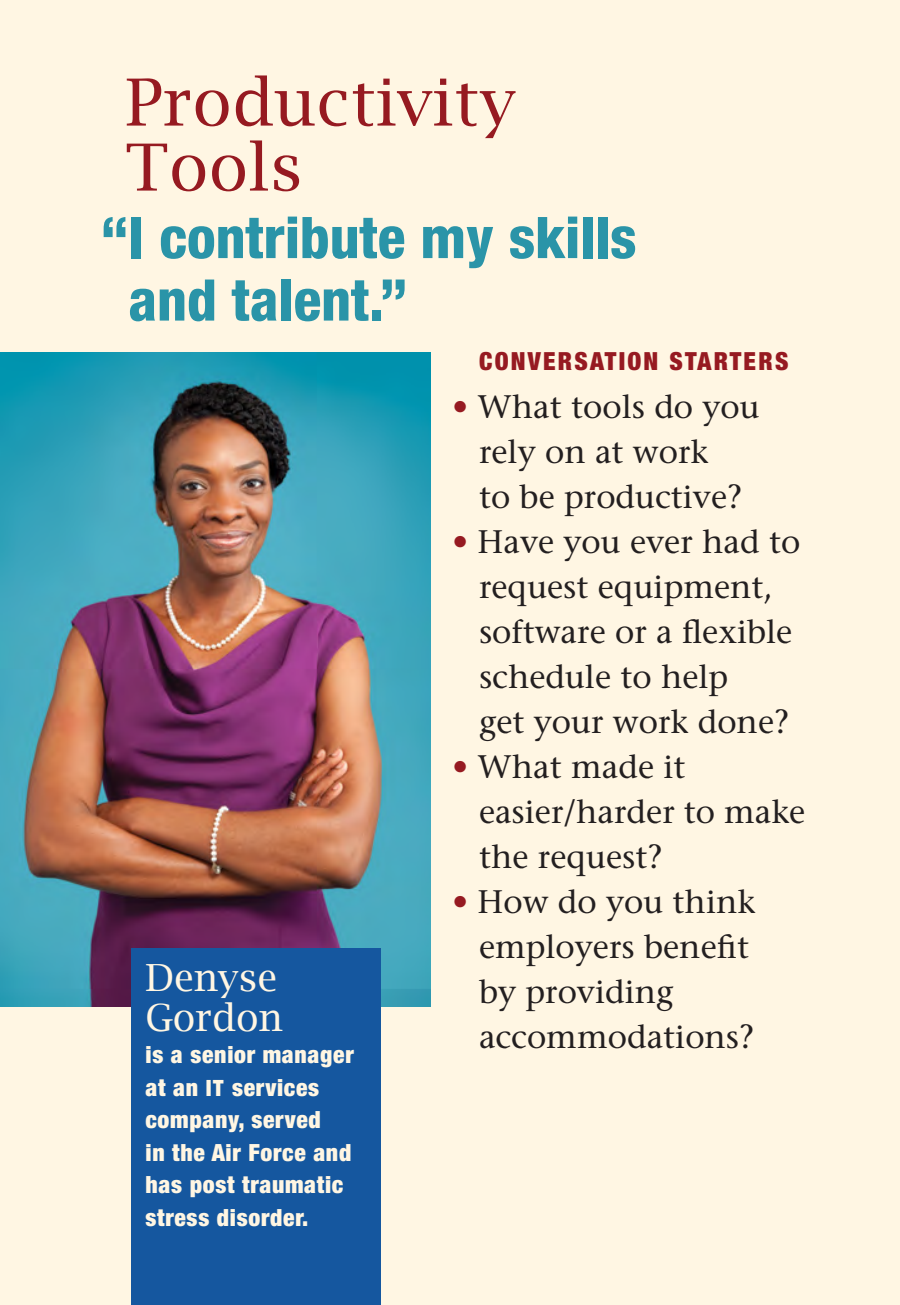
<style>
.page{position:relative;width:900px;height:1305px;background:#fff6e3}
.page>*{position:absolute;margin:0;border:0;box-sizing:border-box;transform-origin:0 0}
.t1{font:65px/65px "Lucida Bright";letter-spacing:.01em;color:#961a21}
.t2{font:800 condensed 57.5px/62.5px "Helvetica Neue";color:#2a94a8}
.t3{font:37.5px "Lucida Bright";color:#fff6e3}
.t4{font:32.5px/45px "Stone Serif";color:#231f20}
.t5{font:900 condensed 25px "Helvetica Neue";letter-spacing:.09em;color:#961a21}
.t6{font:900 condensed 23.75px/32.5px "Helvetica Neue";letter-spacing:.03em;color:#fff6e3}
.s1{font-size:22.5px}
.s2{color:#961a21}
</style>
<div class="page">
<img style="left:0;top:352px;width:430px;height:654px">
<div style="left:131px;top:948px;width:250px;height:357px;background:#15579f"></div>
<h2 class="t1" style="left:125px;top:70px;width:392px">Productivity<br>Tools</h2>
<p class="t2" style="left:128px;top:205px;width:510px;text-indent:-28px">“I contribute my skills and talent.”</p>
<h2 class="t3" style="left:146px;top:956px;width:133px">Denyse</h2>
<h2 class="t3" style="left:146px;top:996px;width:138px">Gordon</h2>
<p class="t6" style="left:146px;top:1038px;width:210px">is a senior manager at an <span class="s1">IT</span> services company, served<br>in the Air Force and has post traumatic stress disorder.</p>
<h3 class="t5" style="left:479px;top:346px;width:311px">CONVERSATION STARTERS</h3>
<p class="t4" style="left:479px;top:384px;width:282px;text-indent:-27px"><span class="s2">•</span> What tools do you rely on at work<br>to be productive?</p>
<p class="t4" style="left:479px;top:519px;width:323px;text-indent:-27px"><span class="s2">•</span> Have you ever had to request equipment, software or a flexible schedule to help<br>get your work done?</p>
<p class="t4" style="left:479px;top:744px;width:328px;text-indent:-27px"><span class="s2">•</span> What made it easier/harder to make the request?</p>
<p class="t4" style="left:479px;top:879px;width:278px;text-indent:-27px"><span class="s2">•</span> How do you think employers benefit by providing accommodations?</p>
</div>
